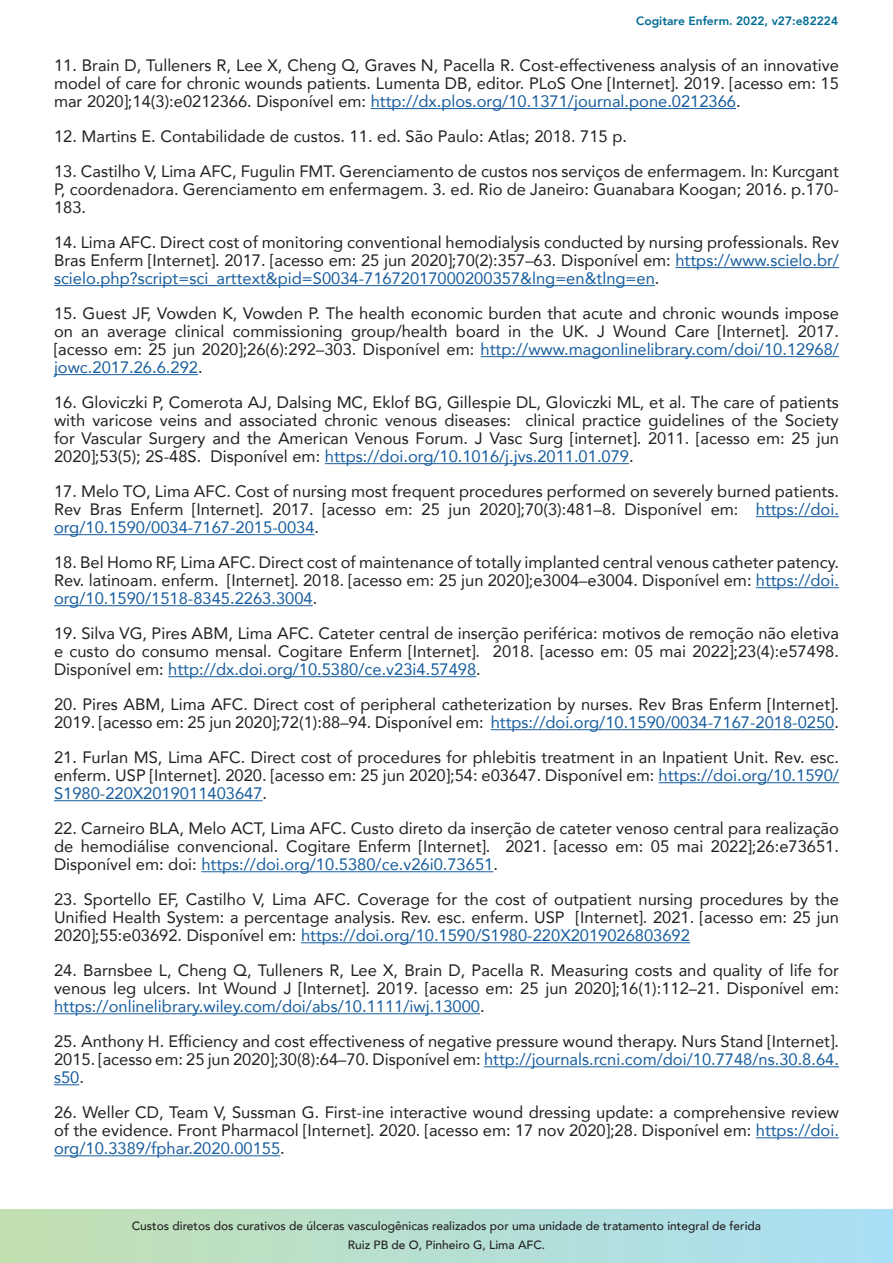
<style>
.page{position:relative;width:893px;height:1263px;background:#fff}
.page>*{position:absolute;margin:0;border:0;box-sizing:border-box;transform-origin:0 0}
.TEXTO{font:16.5px/18px "Avenir";color:#231f20;text-align:justify}
.t1{font:500 12px/18.6px "Avenir";color:#231f20;text-align:center}
.t2{font:800 12px "Avenir";color:#006c95}
.s1{color:#175d9e}
</style>
<div class="page">
<svg style="left:0;top:1209px;width:893px;height:54px;background:#b6dfd2"></svg>
<hr style="left:371px;top:108px;width:365px;height:1px;background:#175d9e">
<hr style="left:675px;top:267px;width:164px;height:1px;background:#175d9e">
<hr style="left:54px;top:285px;width:601px;height:1px;background:#175d9e">
<hr style="left:481px;top:356px;width:358px;height:1px;background:#175d9e">
<hr style="left:54px;top:374px;width:144px;height:1px;background:#175d9e">
<hr style="left:325px;top:463px;width:304px;height:1px;background:#175d9e">
<hr style="left:756px;top:516px;width:83px;height:1px;background:#175d9e">
<hr style="left:54px;top:534px;width:261px;height:1px;background:#175d9e">
<hr style="left:756px;top:587px;width:83px;height:1px;background:#175d9e">
<hr style="left:54px;top:605px;width:259px;height:1px;background:#175d9e">
<hr style="left:168px;top:676px;width:308px;height:1px;background:#175d9e">
<hr style="left:491px;top:729px;width:343px;height:1px;background:#175d9e">
<hr style="left:659px;top:782px;width:180px;height:1px;background:#175d9e">
<hr style="left:54px;top:800px;width:209px;height:1px;background:#175d9e">
<hr style="left:201px;top:871px;width:292px;height:1px;background:#175d9e">
<hr style="left:301px;top:942px;width:389px;height:1px;background:#175d9e">
<hr style="left:54px;top:1013px;width:426px;height:1px;background:#175d9e">
<hr style="left:484px;top:1066px;width:355px;height:1px;background:#175d9e">
<svg style="left:54px;top:1084px;width:25px;height:1px"></svg>
<hr style="left:756px;top:1137px;width:83px;height:1px;background:#175d9e">
<hr style="left:54px;top:1155px;width:226px;height:1px;background:#175d9e">
<p class="t2" style="left:636px;top:10px;width:203px">Cogitare Enferm. 2022, v27:e82224</p>
<p class="TEXTO" style="left:54px;top:55px;width:786px">11. Brain D, Tulleners R, Lee X, Cheng Q, Graves N, Pacella R. Cost-effectiveness analysis of an innovative model of care for chronic wounds patients. Lumenta DB, editor. PLoS One [Internet]. 2019. [acesso em: 15 mar 2020];14(3):e0212366. Disponível em: <span class="s1">http://dx.plos.org/10.1371/journal.pone.0212366</span>.</p>
<p class="TEXTO" style="left:54px;top:126px;width:574px">12. Martins E. Contabilidade de custos. 11. ed. São Paulo: Atlas; 2018. 715 p.</p>
<p class="TEXTO" style="left:54px;top:161px;width:786px">13. Castilho V, Lima AFC, Fugulin FMT. Gerenciamento de custos nos serviços de enfermagem. In: Kurcgant P, coordenadora. Gerenciamento em enfermagem. 3. ed. Rio de Janeiro: Guanabara Koogan; 2016. p.170- 183.</p>
<p class="TEXTO" style="left:54px;top:232px;width:786px">14. Lima AFC. Direct cost of monitoring conventional hemodialysis conducted by nursing professionals. Rev Bras Enferm [Internet]. 2017. [acesso em: 25 jun 2020];70(2):357–63. Disponível em: <span class="s1">https://www.scielo.br/ scielo.php?script=sci_arttext&amp;pid=S0034-71672017000200357&amp;lng=en&amp;tlng=en</span>.</p>
<p class="TEXTO" style="left:54px;top:303px;width:786px">15. Guest JF, Vowden K, Vowden P. The health economic burden that acute and chronic wounds impose on an average clinical commissioning group/health board in the UK. J Wound Care [Internet]. 2017. [acesso em: 25 jun 2020];26(6):292–303. Disponível em: <span class="s1">http://www.magonlinelibrary.com/doi/10.12968/ jowc.2017.26.6.292</span>.</p>
<p class="TEXTO" style="left:54px;top:392px;width:786px">16. Gloviczki P, Comerota AJ, Dalsing MC, Eklof BG, Gillespie DL, Gloviczki ML, et al. The care of patients with varicose veins and associated chronic venous diseases: clinical practice guidelines of the Society for Vascular Surgery and the American Venous Forum. J Vasc Surg [internet]. 2011. [acesso em: 25 jun 2020];53(5); 2S-48S. Disponível em: <span class="s1">https://doi.org/10.1016/j.jvs.2011.01.079</span>.</p>
<p class="TEXTO" style="left:54px;top:481px;width:787px">17. Melo TO, Lima AFC. Cost of nursing most frequent procedures performed on severely burned patients.<br>Rev Bras Enferm [Internet]. 2017. [acesso em: 25 jun 2020];70(3):481–8. Disponível em: <span class="s1">https://doi. org/10.1590/0034-7167-2015-0034</span>.</p>
<p class="TEXTO" style="left:54px;top:552px;width:786px">18. Bel Homo RF, Lima AFC. Direct cost of maintenance of totally implanted central venous catheter patency.<br>Rev. latinoam. enferm. [Internet]. 2018. [acesso em: 25 jun 2020];e3004–e3004. Disponível em: <span class="s1">https://doi. org/10.1590/1518-8345.2263.3004</span>.</p>
<p class="TEXTO" style="left:54px;top:623px;width:787px">19. Silva VG, Pires ABM, Lima AFC. Cateter central de inserção periférica: motivos de remoção não eletiva e custo do consumo mensal. Cogitare Enferm [Internet]. 2018. [acesso em: 05 mai 2022];23(4):e57498.<br>Disponível em: <span class="s1">http://dx.doi.org/10.5380/ce.v23i4.57498</span>.</p>
<p class="TEXTO" style="left:54px;top:694px;width:786px">20. Pires ABM, Lima AFC. Direct cost of peripheral catheterization by nurses. Rev Bras Enferm [Internet].<br>2019. [acesso em: 25 jun 2020];72(1):88–94. Disponível em: <span class="s1">https://doi.org/10.1590/0034-7167-2018-0250</span>.</p>
<p class="TEXTO" style="left:54px;top:747px;width:786px">21. Furlan MS, Lima AFC. Direct cost of procedures for phlebitis treatment in an Inpatient Unit. Rev. esc. enferm. USP [Internet]. 2020. [acesso em: 25 jun 2020];54: e03647. Disponível em: <span class="s1">https://doi.org/10.1590/ S1980-220X2019011403647</span>.</p>
<p class="TEXTO" style="left:54px;top:818px;width:786px">22. Carneiro BLA, Melo ACT, Lima AFC. Custo direto da inserção de cateter venoso central para realização de hemodiálise convencional. Cogitare Enferm [Internet]. 2021. [acesso em: 05 mai 2022];26:e73651.<br>Disponível em: doi: <span class="s1">https://doi.org/10.5380/ce.v26i0.73651</span>.</p>
<p class="TEXTO" style="left:54px;top:889px;width:786px">23. Sportello EF, Castilho V, Lima AFC. Coverage for the cost of outpatient nursing procedures by the Unified Health System: a percentage analysis. Rev. esc. enferm. USP [Internet]. 2021. [acesso em: 25 jun 2020];55:e03692. Disponível em: <span class="s1">https://doi.org/10.1590/S1980-220X2019026803692</span></p>
<p class="TEXTO" style="left:54px;top:960px;width:786px">24. Barnsbee L, Cheng Q, Tulleners R, Lee X, Brain D, Pacella R. Measuring costs and quality of life for venous leg ulcers. Int Wound J [Internet]. 2019. [acesso em: 25 jun 2020];16(1):112–21. Disponível em: <span class="s1">https://onlinelibrary.wiley.com/doi/abs/10.1111/iwj.13000</span>.</p>
<p class="TEXTO" style="left:54px;top:1031px;width:786px">25. Anthony H. Efficiency and cost effectiveness of negative pressure wound therapy. Nurs Stand [Internet].<br>2015. [acesso em: 25 jun 2020];30(8):64–70. Disponível em: <span class="s1">http://journals.rcni.com/doi/10.7748/ns.30.8.64. s50</span>.</p>
<p class="TEXTO" style="left:54px;top:1102px;width:787px">26. Weller CD, Team V, Sussman G. First-ine interactive wound dressing update: a comprehensive review of the evidence. Front Pharmacol [Internet]. 2020. [acesso em: 17 nov 2020];28. Disponível em: <span class="s1">https://doi. org/10.3389/fphar.2020.00155</span>.</p>
<p class="t1" style="left:132px;top:1216px;width:631px">Custos diretos dos curativos de úlceras vasculogênicas realizados por uma unidade de tratamento integral de ferida<br>Ruiz PB de O, Pinheiro G, Lima AFC.</p>
</div>
